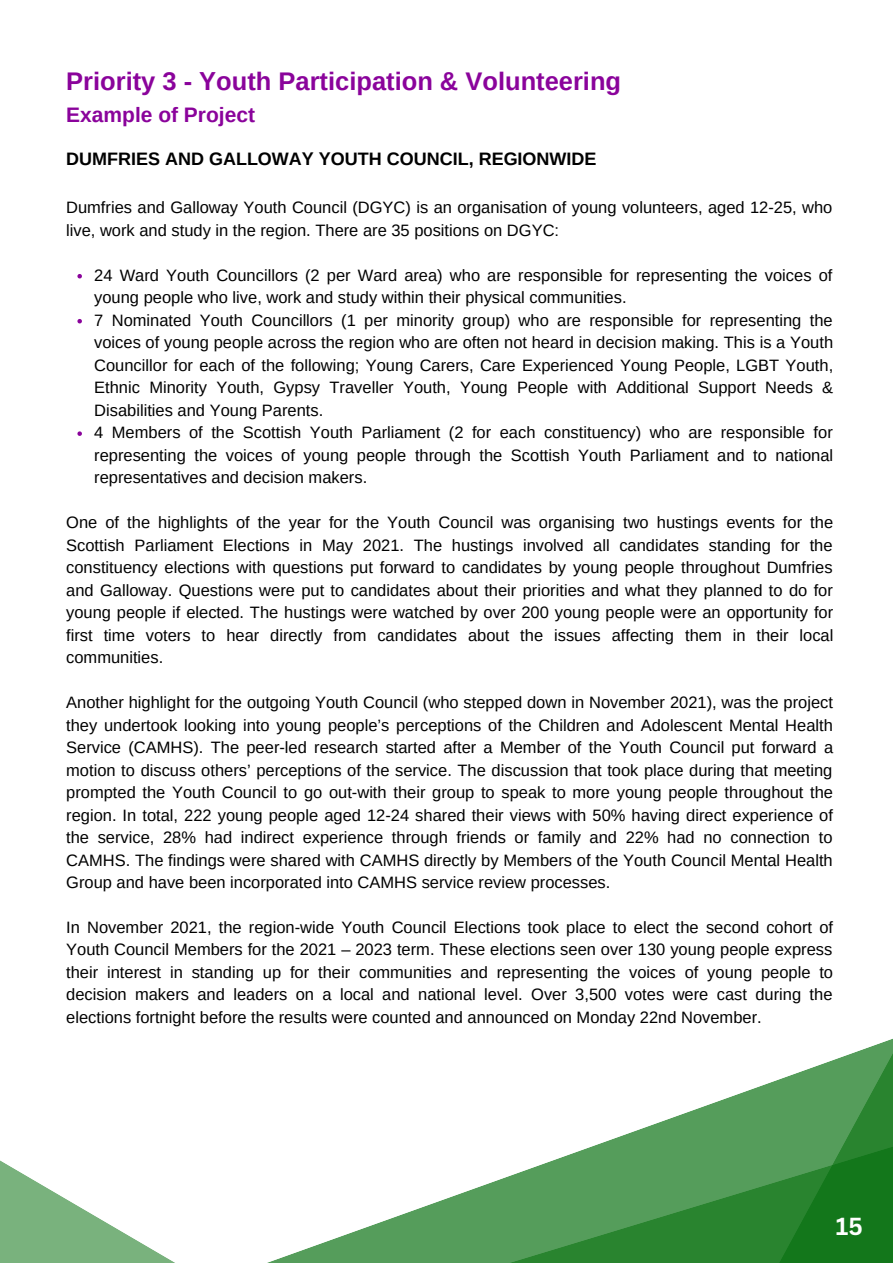
<style>
.page{position:relative;width:893px;height:1264px;background:#fff}
.page>*{position:absolute;margin:0;border:0;box-sizing:border-box;transform-origin:0 0}
.t1{font:700 25.5px "Arimo";color:#8a039b}
.t2{font:700 24px "Canva Sans";color:#fff}
.t3{font:700 21px "Arimo";color:#8a039b}
.t4{font:700 18px "Arimo";color:#000}
.t5{font:16.5px/22.5px "Arimo";color:#000;text-align:justify}
</style>
<div class="page">
<svg style="left:77px;top:274px;width:5px;height:4px"></svg>
<svg style="left:77px;top:319px;width:5px;height:4px"></svg>
<svg style="left:77px;top:431px;width:5px;height:5px"></svg>
<svg style="left:0;top:1039px;width:892px;height:223px"></svg>
<h1 class="t1" style="left:66px;top:67px;width:556px">Priority 3 - Youth Participation &amp; Volunteering</h1>
<p class="t3" style="left:66px;top:103px;width:190px">Example of Project</p>
<p class="t4" style="left:66px;top:149px;width:532px">DUMFRIES AND GALLOWAY YOUTH COUNCIL, REGIONWIDE</p>
<p class="t5" style="left:66px;top:196px;width:767px">Dumfries and Galloway Youth Council (DGYC) is an organisation of young volunteers, aged 12-25, who live, work and study in the region. There are 35 positions on DGYC:</p>
<p class="t5" style="left:94px;top:264px;width:740px;text-align:left">24 Ward Youth Councillors (2 per Ward area) who are responsible for representing the voices of young people who live, work and study within their physical communities.<br>7 Nominated Youth Councillors (1 per minority group) who are responsible for representing the voices of young people across the region who are often not heard in decision making. This is a Youth Councillor for each of the following; Young Carers, Care Experienced Young People, LGBT Youth, Ethnic Minority Youth, Gypsy Traveller Youth, Young People with Additional Support Needs &amp; Disabilities and Young Parents.<br>4 Members of the Scottish Youth Parliament (2 for each constituency) who are responsible for representing the voices of young people through the Scottish Youth Parliament and to national representatives and decision makers.</p>
<p class="t5" style="left:66px;top:511px;width:768px">One of the highlights of the year for the Youth Council was organising two hustings events for the Scottish Parliament Elections in May 2021. The hustings involved all candidates standing for the constituency elections with questions put forward to candidates by young people throughout Dumfries and Galloway. Questions were put to candidates about their priorities and what they planned to do for young people if elected. The hustings were watched by over 200 young people were an opportunity for first time voters to hear directly from candidates about the issues affecting them in their local communities.</p>
<p class="t5" style="left:66px;top:691px;width:768px">Another highlight for the outgoing Youth Council (who stepped down in November 2021), was the project they undertook looking into young people’s perceptions of the Children and Adolescent Mental Health Service (CAMHS). The peer-led research started after a Member of the Youth Council put forward a motion to discuss others’ perceptions of the service. The discussion that took place during that meeting prompted the Youth Council to go out-with their group to speak to more young people throughout the region. In total, 222 young people aged 12-24 shared their views with 50% having direct experience of the service, 28% had indirect experience through friends or family and 22% had no connection to CAMHS. The findings were shared with CAMHS directly by Members of the Youth Council Mental Health Group and have been incorporated into CAMHS service review processes.</p>
<p class="t5" style="left:66px;top:916px;width:768px">In November 2021, the region-wide Youth Council Elections took place to elect the second cohort of Youth Council Members for the 2021 – 2023 term. These elections seen over 130 young people express their interest in standing up for their communities and representing the voices of young people to decision makers and leaders on a local and national level. Over 3,500 votes were cast during the elections fortnight before the results were counted and announced on Monday 22nd November.</p>
<h2 class="t2" style="left:835px;top:1209px;width:29px">15</h2>
</div>
